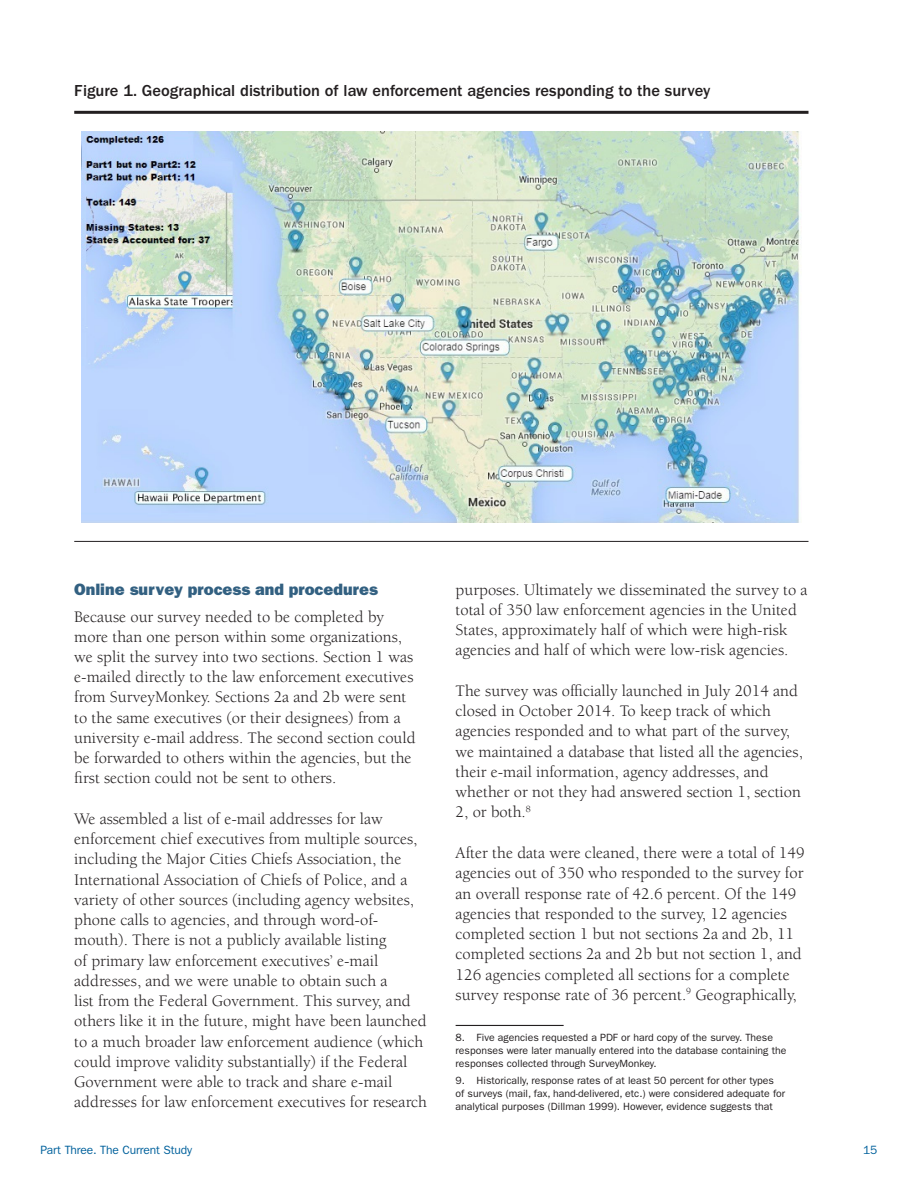
<style>
.page{position:relative;width:918px;height:1188px;background:#fff}
.page>*{position:absolute;margin:0;border:0;box-sizing:border-box;transform-origin:0 0}
.Text{font:16.5px/20.2px "Berkeley Std";color:#231f20}
.t1{font:500 16.5px "ITC Franklin Gothic Std";color:#231f20}
.t2{font:16.5px "ITC Franklin Gothic Std Hvy";color:#326081}
.t3{font:12px "ITC Franklin Gothic Std";letter-spacing:-.015em;color:#00619c}
.t4{font:10.5px/12.6px "ITC Franklin Gothic Std";color:#231f20}
</style>
<div class="page">
<hr style="left:456px;top:1025px;width:108px;height:1px;background:#231f20">
<img style="left:81px;top:131px;width:719px;height:392px">
<hr style="left:74px;top:111px;width:734px;height:3px;background:#231f20">
<hr style="left:74px;top:541px;width:734px;height:1px;background:#231f20">
<p class="t1" style="left:74px;top:81px;width:638px">Figure 1. Geographical distribution of law enforcement agencies responding to the survey</p>
<h3 class="t2" style="left:74px;top:579px;width:305px">Online survey process and procedures</h3>
<p class="Text" style="left:74px;top:606px;width:343px">Because our survey needed to be completed by more than one person within some organizations, we split the survey into two sections. Section 1 was e-mailed directly to the law enforcement executives from SurveyMonkey. Sections 2a and 2b were sent to the same executives (or their designees) from a university e-mail address. The second section could be forwarded to others within the agencies, but the first section could not be sent to others.</p>
<p class="Text" style="left:74px;top:809px;width:354px">We assembled a list of e-mail addresses for law enforcement chief executives from multiple sources, including the Major Cities Chiefs Association, the International Association of Chiefs of Police, and a variety of other sources (including agency websites, phone calls to agencies, and through word-of&shy;mouth). There is not a publicly available listing<br>of primary law enforcement executives’ e-mail addresses, and we were unable to obtain such a<br>list from the Federal Government. This survey, and others like it in the future, might have been launched to a much broader law enforcement audience (which could improve validity substantially) if the Federal Government were able to track and share e-mail addresses for law enforcement executives for research</p>
<p class="Text" style="left:456px;top:580px;width:354px">purposes. Ultimately we disseminated the survey to a total of 350 law enforcement agencies in the United States, approximately half of which were high-risk agencies and half of which were low-risk agencies.</p>
<p class="Text" style="left:456px;top:681px;width:349px">The survey was officially launched in July 2014 and closed in October 2014. To keep track of which agencies responded and to what part of the survey, we maintained a database that listed all the agencies, their e-mail information, agency addresses, and whether or not they had answered section 1, section 2, or both.<sup>8</sup></p>
<p class="Text" style="left:456px;top:843px;width:351px">After the data were cleaned, there were a total of 149 agencies out of 350 who responded to the survey for an overall response rate of 42.6 percent. Of the 149 agencies that responded to the survey, 12 agencies completed section 1 but not sections 2a and 2b, 11 completed sections 2a and 2b but not section 1, and 126 agencies completed all sections for a complete survey response rate of 36 percent.<sup>9</sup> Geographically,</p>
<p class="t4" style="left:456px;top:1032px;width:332px">8. Five agencies requested a PDF or hard copy of the survey. These responses were later manually entered into the database containing the responses collected through SurveyMonkey.</p>
<p class="t4" style="left:456px;top:1075px;width:331px">9. Historically, response rates of at least 50 percent for other types of surveys (mail, fax, hand-delivered, etc.) were considered adequate for analytical purposes (Dillman 1999). However, evidence suggests that</p>
<p class="t3" style="left:40px;top:1143px;width:153px">Part Three. The Current Study</p>
<p class="t3" style="left:863px;top:1143px;width:16px">15</p>
</div>
